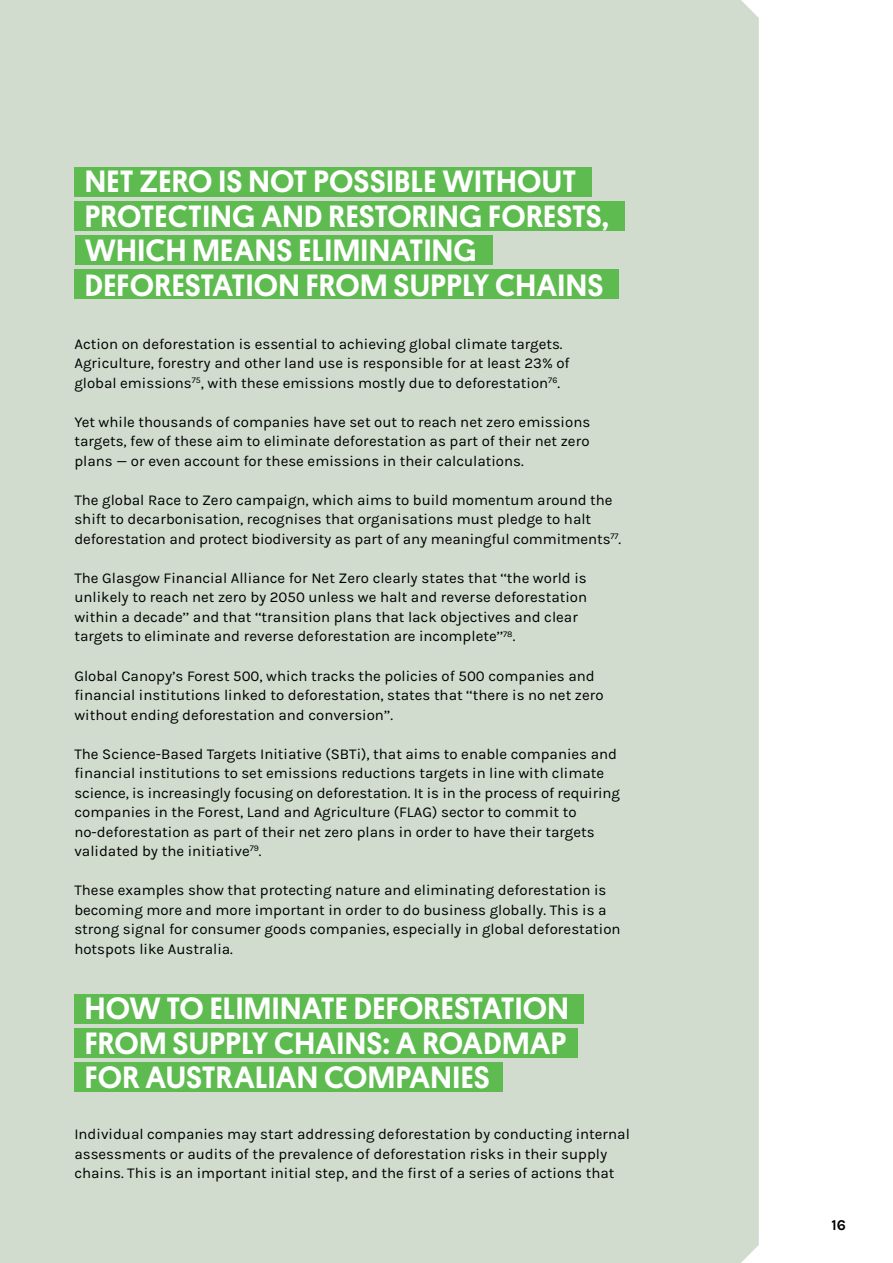
<style>
.page{position:relative;width:893px;height:1263px;background:#fff}
.page>*{position:absolute;margin:0;border:0;box-sizing:border-box;transform-origin:0 0}
.t1{font:500 31.05px/34.5px "Platform";letter-spacing:.03em;color:#fff;text-align:justify}
.t2{font:15px/19.5px "Karla";color:#000}
.t3{font:700 15px "Karla";color:#000}
</style>
<div class="page">
<div style="left:0;top:0;width:759px;height:1263px;background:#d1dcce"></div>
<div style="left:75px;top:994px;width:509px;height:29px;background:#5ebb4f"></div>
<div style="left:75px;top:1028px;width:503px;height:30px;background:#5ebb4f"></div>
<div style="left:75px;top:1062px;width:428px;height:30px;background:#5ebb4f"></div>
<div style="left:75px;top:167px;width:517px;height:30px;background:#5ebb4f"></div>
<div style="left:75px;top:202px;width:550px;height:29px;background:#5ebb4f"></div>
<div style="left:75px;top:236px;width:417px;height:29px;background:#5ebb4f"></div>
<div style="left:75px;top:270px;width:544px;height:29px;background:#5ebb4f"></div>
<hr style="left:0;top:0;width:741px;height:1px;background:#ccd9c9">
<h1 class="t1" style="left:85px;top:162px;width:525px;text-align:left">NET ZERO IS NOT POSSIBLE WITHOUT<br>PROTECTING AND RESTORING FORESTS,<br>WHICH MEANS ELIMINATING<br>DEFORESTATION FROM SUPPLY CHAINS</h1>
<p class="t2" style="left:74px;top:334px;width:497px">Action on deforestation is essential to achieving global climate targets.<br>Agriculture, forestry and other land use is responsible for at least 23% of global emissions<sup>75</sup>, with these emissions mostly due to deforestation<sup>76</sup>.</p>
<p class="t2" style="left:74px;top:412px;width:517px;text-align:justify">Yet while thousands of companies have set out to reach net zero emissions targets, few of these aim to eliminate deforestation as part of their net zero plans — or even account for these emissions in their calculations.</p>
<p class="t2" style="left:74px;top:490px;width:548px">The global Race to Zero campaign, which aims to build momentum around the shift to decarbonisation, recognises that organisations must pledge to halt deforestation and protect biodiversity as part of any meaningful commitments<sup>77</sup>.</p>
<p class="t2" style="left:74px;top:568px;width:514px">The Glasgow Financial Alliance for Net Zero clearly states that ‘‘the world is unlikely to reach net zero by 2050 unless we halt and reverse deforestation within a decade’’ and that ‘‘transition plans that lack objectives and clear targets to eliminate and reverse deforestation are incomplete’’<sup>78</sup>.</p>
<p class="t2" style="left:74px;top:666px;width:531px">Global Canopy’s Forest 500, which tracks the policies of 500 companies and financial institutions linked to deforestation, states that ‘‘there is no net zero without ending deforestation and conversion’’.</p>
<p class="t2" style="left:74px;top:744px;width:547px">The Science-Based Targets Initiative (SBTi), that aims to enable companies and financial institutions to set emissions reductions targets in line with climate science, is increasingly focusing on deforestation. It is in the process of requiring companies in the Forest, Land and Agriculture (FLAG) sector to commit to no-deforestation as part of their net zero plans in order to have their targets validated by the initiative<sup>79</sup>.</p>
<p class="t2" style="left:74px;top:880px;width:548px">These examples show that protecting nature and eliminating deforestation is becoming more and more important in order to do business globally. This is a strong signal for consumer goods companies, especially in global deforestation hotspots like Australia.</p>
<h1 class="t1" style="left:85px;top:989px;width:485px">HOW TO ELIMINATE DEFORESTATION FROM SUPPLY CHAINS: A ROADMAP FOR AUSTRALIAN COMPANIES</h1>
<p class="t2" style="left:74px;top:1125px;width:557px">Individual companies may start addressing deforestation by conducting internal assessments or audits of the prevalence of deforestation risks in their supply chains. This is an important initial step, and the first of a series of actions that</p>
<p class="t3" style="left:831px;top:1216px;width:16px">16</p>
</div>
